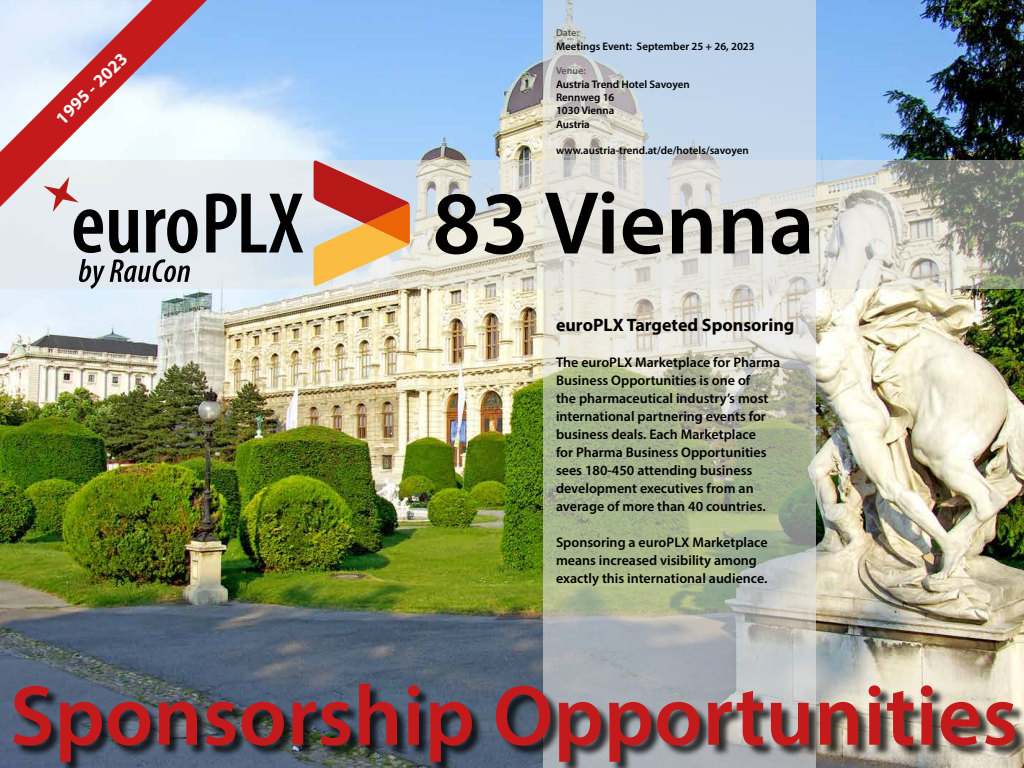
<style>
.page{position:relative;width:1024px;height:768px;background:#fff}
.page>*{position:absolute;margin:0;border:0;box-sizing:border-box;transform-origin:0 0}
.t1{font:600 90px "Myriad Pro";color:#000}
.t2{font:600 86px "Myriad Pro";color:#c51a1b}
.t3{font:700 18px "Myriad Pro";color:#000}
.t4{font:700 18px "Myriad Pro";color:#fff}
.t5{font:600 14px/18px "Myriad Pro";color:#000}
.t6{font:600 11px/13.2px "Myriad Pro";color:#000}
.t7{font:600 10px "Myriad Pro";color:#575756}
</style>
<div class="page">
<img style="left:0;top:0;width:1024px;height:768px">
<svg style="left:543px;top:0;width:272px;height:685px;background:#bac3b8"></svg>
<svg style="left:0;top:161px;width:1024px;height:128px;background:#d3d4ce"></svg>
<svg style="left:0;top:0;width:227px;height:246px"></svg>
<div style="left:16px;top:685px;width:1008px;height:83px;background:#000;opacity:.75"></div>
<svg style="left:314px;top:159px;width:96px;height:128px;background:#d99e7d"></svg>
<svg style="left:206px;top:193px;width:97px;height:59px;background:#7a7e82"></svg>
<svg style="left:43px;top:177px;width:155px;height:76px;background:#acacaf"></svg>
<svg style="left:79px;top:259px;width:111px;height:30px;background:#a0a5a9"></svg>
<p class="t4" style="left:50px;top:113px;width:94px;rotate:-45deg">1995 - 2023</p>
<p class="t7" style="left:556px;top:26px;width:24px">Date:</p>
<p class="t7" style="left:556px;top:64px;width:31px">Venue:</p>
<p class="t6" style="left:556px;top:39px;width:200px">Meetings Event: September 25 + 26, 2023</p>
<p class="t6" style="left:556px;top:77px;width:135px">Austria Trend Hotel Savoyen<br>Rennweg 16<br>1030 Vienna<br>Austria</p>
<p class="t6" style="left:556px;top:143px;width:194px">www.austria-trend.at/de/hotels/savoyen</p>
<h1 class="t1" style="left:433px;top:166px;width:384px">83 Vienna</h1>
<p class="t3" style="left:556px;top:314px;width:240px">euroPLX Targeted Sponsoring</p>
<p class="t5" style="left:556px;top:353px;width:226px">The euroPLX Marketplace for Pharma Business Opportunities is one of<br>the pharmaceutical industry’s most international partnering events for business deals. Each Marketplace<br>for Pharma Business Opportunities sees 180-450 attending business development executives from an average of more than 40 countries.</p>
<p class="t5" style="left:556px;top:533px;width:213px">Sponsoring a euroPLX Marketplace means increased visibility among exactly this international audience.</p>
<h2 class="t2" style="left:10px;top:661px;width:1010px">Sponsorship Opportunities</h2>
</div>
